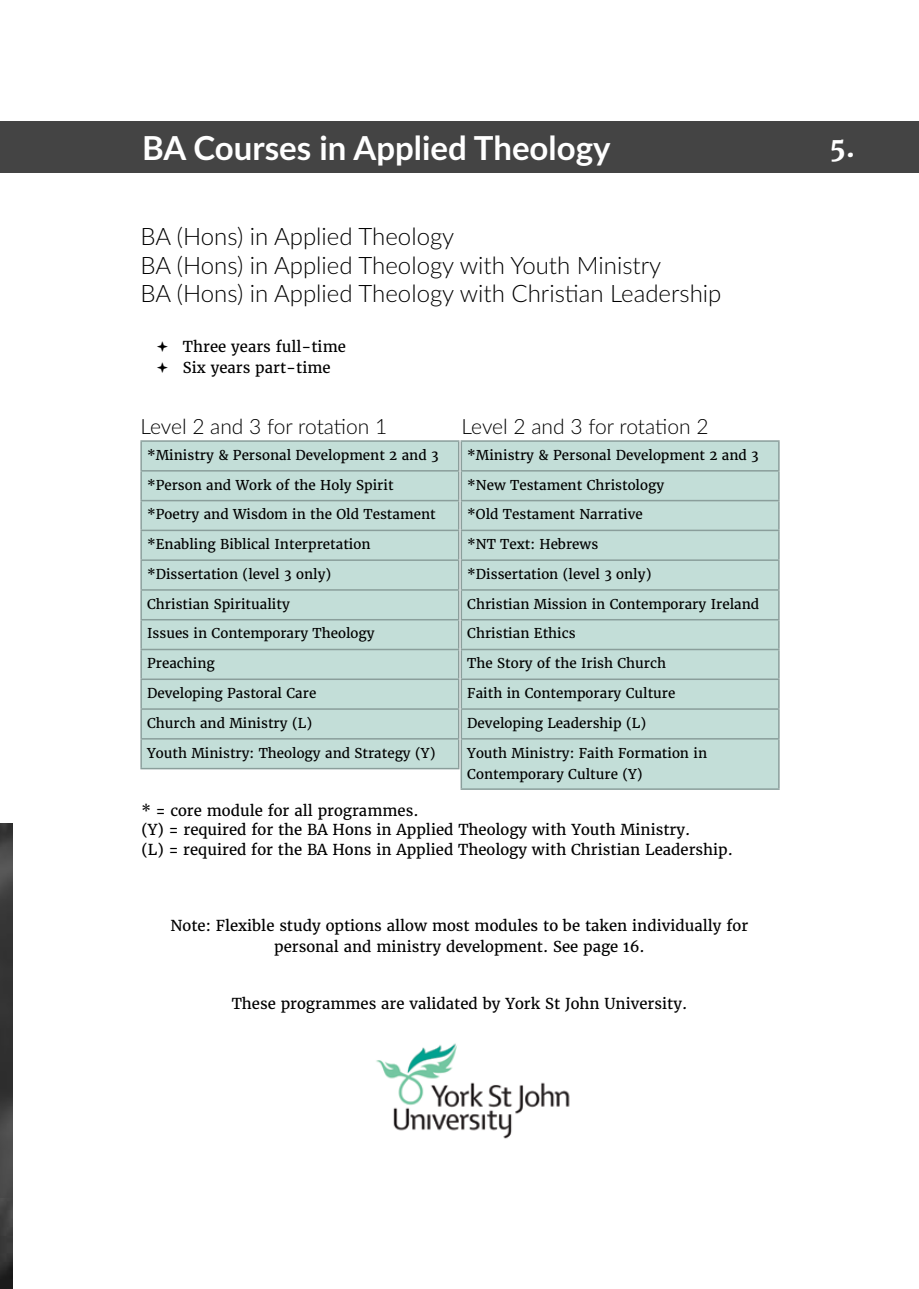
<style>
.page{position:relative;width:919px;height:1289px;background:#fff}
.page>*{position:absolute;margin:0;border:0;box-sizing:border-box;transform-origin:0 0}
.t1{font:700 33px "Lato";color:#fff}
.t2{font:700 27px "Merriweather";color:#fff}
.t3{font:300 24px/28.8px "Lato";color:#000}
.t4{font:300 21px "Lato";letter-spacing:-.005em;color:#000}
.t5{font:15px/21px "Merriweather";color:#000}
.t6{font:13.5px/21px "Merriweather";color:#000}
</style>
<div class="page">
<div style="left:462px;top:442px;width:316px;height:346px;background:#c3ded8"></div>
<hr style="left:460px;top:440px;width:319px;height:2px;background:#8a9e9b">
<hr style="left:460px;top:442px;width:2px;height:28px;background:#8a9e9b">
<hr style="left:460px;top:470px;width:319px;height:1px;background:#8a9e9b">
<hr style="left:460px;top:471px;width:2px;height:29px;background:#8a9e9b">
<hr style="left:460px;top:500px;width:319px;height:1px;background:#8a9e9b">
<hr style="left:460px;top:501px;width:2px;height:28px;background:#8a9e9b">
<hr style="left:460px;top:529px;width:319px;height:2px;background:#8a9e9b">
<hr style="left:460px;top:531px;width:2px;height:28px;background:#8a9e9b">
<hr style="left:460px;top:559px;width:319px;height:2px;background:#8a9e9b">
<hr style="left:460px;top:561px;width:2px;height:28px;background:#8a9e9b">
<hr style="left:460px;top:589px;width:319px;height:1px;background:#8a9e9b">
<hr style="left:460px;top:590px;width:2px;height:29px;background:#8a9e9b">
<hr style="left:460px;top:619px;width:319px;height:1px;background:#8a9e9b">
<hr style="left:460px;top:620px;width:2px;height:28px;background:#8a9e9b">
<hr style="left:460px;top:648px;width:319px;height:2px;background:#8a9e9b">
<hr style="left:460px;top:650px;width:2px;height:28px;background:#8a9e9b">
<hr style="left:460px;top:678px;width:319px;height:2px;background:#8a9e9b">
<hr style="left:460px;top:680px;width:2px;height:28px;background:#8a9e9b">
<hr style="left:460px;top:708px;width:319px;height:1px;background:#8a9e9b">
<hr style="left:460px;top:709px;width:2px;height:29px;background:#8a9e9b">
<svg style="left:778px;top:442px;width:1px;height:296px"></svg>
<hr style="left:460px;top:738px;width:319px;height:1px;background:#8a9e9b">
<hr style="left:460px;top:739px;width:2px;height:49px;background:#8a9e9b">
<hr style="left:778px;top:739px;width:1px;height:49px;background:#8a9e9b">
<hr style="left:460px;top:788px;width:319px;height:1px;background:#8a9e9b">
<div style="left:142px;top:442px;width:316px;height:325px;background:#c3ded8"></div>
<hr style="left:140px;top:440px;width:319px;height:2px;background:#8a9e9b">
<hr style="left:140px;top:442px;width:2px;height:28px;background:#8a9e9b">
<hr style="left:140px;top:470px;width:319px;height:1px;background:#8a9e9b">
<hr style="left:140px;top:471px;width:2px;height:29px;background:#8a9e9b">
<hr style="left:140px;top:500px;width:319px;height:1px;background:#8a9e9b">
<hr style="left:140px;top:501px;width:2px;height:28px;background:#8a9e9b">
<hr style="left:140px;top:529px;width:319px;height:2px;background:#8a9e9b">
<hr style="left:140px;top:531px;width:2px;height:28px;background:#8a9e9b">
<hr style="left:140px;top:559px;width:319px;height:2px;background:#8a9e9b">
<hr style="left:140px;top:561px;width:2px;height:28px;background:#8a9e9b">
<hr style="left:140px;top:589px;width:319px;height:1px;background:#8a9e9b">
<hr style="left:140px;top:590px;width:2px;height:29px;background:#8a9e9b">
<hr style="left:140px;top:619px;width:319px;height:1px;background:#8a9e9b">
<hr style="left:140px;top:620px;width:2px;height:28px;background:#8a9e9b">
<hr style="left:140px;top:648px;width:319px;height:2px;background:#8a9e9b">
<hr style="left:140px;top:650px;width:2px;height:28px;background:#8a9e9b">
<hr style="left:140px;top:678px;width:319px;height:2px;background:#8a9e9b">
<hr style="left:140px;top:680px;width:2px;height:28px;background:#8a9e9b">
<hr style="left:140px;top:708px;width:319px;height:1px;background:#8a9e9b">
<hr style="left:140px;top:709px;width:2px;height:29px;background:#8a9e9b">
<hr style="left:140px;top:738px;width:319px;height:1px;background:#8a9e9b">
<hr style="left:140px;top:739px;width:2px;height:28px;background:#8a9e9b">
<svg style="left:458px;top:442px;width:1px;height:325px"></svg>
<hr style="left:140px;top:767px;width:319px;height:2px;background:#8a9e9b">
<div style="left:0;top:121px;width:13px;height:52px;background:#444"></div>
<img style="left:0;top:1197px;width:13px;height:91px">
<div style="left:13px;top:121px;width:905px;height:52px;background:#444"></div>
<img style="left:376px;top:1043px;width:194px;height:96px">
<svg style="left:0;top:823px;width:13px;height:374px;background:#3c3c3c"></svg>
<h1 class="t1" style="left:142px;top:124px;width:470px">BA Courses in Applied Theology</h1>
<h3 class="t3" style="left:140px;top:221px;width:582px">BA (Hons) in Applied Theology<br>BA (Hons) in Applied Theology with Youth Ministry<br>BA (Hons) in Applied Theology with Christian Leadership</h3>
<p class="t5" style="left:183px;top:336px;width:164px">Three years full-time<br>Six years part-time</p>
<h3 class="t4" style="left:140px;top:411px;width:248px">Level 2 and 3 for rotation 1</h3>
<h3 class="t4" style="left:461px;top:411px;width:248px">Level 2 and 3 for rotation 2</h3>
<p class="t6" style="left:147px;top:444px;width:293px">*Ministry &amp; Personal Development 2 and 3</p>
<p class="t6" style="left:147px;top:474px;width:248px">*Person and Work of the Holy Spirit</p>
<p class="t6" style="left:147px;top:504px;width:290px">*Poetry and Wisdom in the Old Testament</p>
<p class="t6" style="left:147px;top:533px;width:225px">*Enabling Biblical Interpretation</p>
<p class="t6" style="left:147px;top:563px;width:186px">*Dissertation (level 3 only)</p>
<p class="t6" style="left:147px;top:593px;width:144px">Christian Spirituality</p>
<p class="t6" style="left:147px;top:623px;width:229px">Issues in Contemporary Theology</p>
<p class="t6" style="left:147px;top:653px;width:69px">Preaching</p>
<p class="t6" style="left:147px;top:682px;width:171px">Developing Pastoral Care</p>
<p class="t6" style="left:147px;top:712px;width:166px">Church and Ministry (L)</p>
<p class="t6" style="left:147px;top:742px;width:290px">Youth Ministry: Theology and Strategy (Y)</p>
<p class="t6" style="left:467px;top:444px;width:293px">*Ministry &amp; Personal Development 2 and 3</p>
<p class="t6" style="left:467px;top:474px;width:198px">*New Testament Christology</p>
<p class="t6" style="left:467px;top:504px;width:177px">*Old Testament Narrative</p>
<p class="t6" style="left:467px;top:533px;width:132px">*NT Text: Hebrews</p>
<p class="t6" style="left:467px;top:563px;width:186px">*Dissertation (level 3 only)</p>
<p class="t6" style="left:467px;top:593px;width:293px">Christian Mission in Contemporary Ireland</p>
<p class="t6" style="left:467px;top:623px;width:110px">Christian Ethics</p>
<p class="t6" style="left:467px;top:653px;width:200px">The Story of the Irish Church</p>
<p class="t6" style="left:467px;top:682px;width:210px">Faith in Contemporary Culture</p>
<p class="t6" style="left:467px;top:712px;width:180px">Developing Leadership (L)</p>
<p class="t6" style="left:467px;top:742px;width:241px">Youth Ministry: Faith Formation in<br>Contemporary Culture (Y)</p>
<p class="t5" style="left:141px;top:800px;width:593px;line-height:19.5px">* = core module for all programmes.<br>(Y) = required for the BA Hons in Applied Theology with Youth Ministry.<br>(L) = required for the BA Hons in Applied Theology with Christian Leadership.</p>
<p class="t5" style="left:171px;top:915px;width:579px;text-align:center">Note: Flexible study options allow most modules to be taken individually for personal and ministry development. See page 16.</p>
<p class="t5" style="left:232px;top:992px;width:457px">These programmes are validated by York St John University.</p>
<h2 class="t2" style="left:829px;top:130px;width:27px">5.</h2>
</div>
